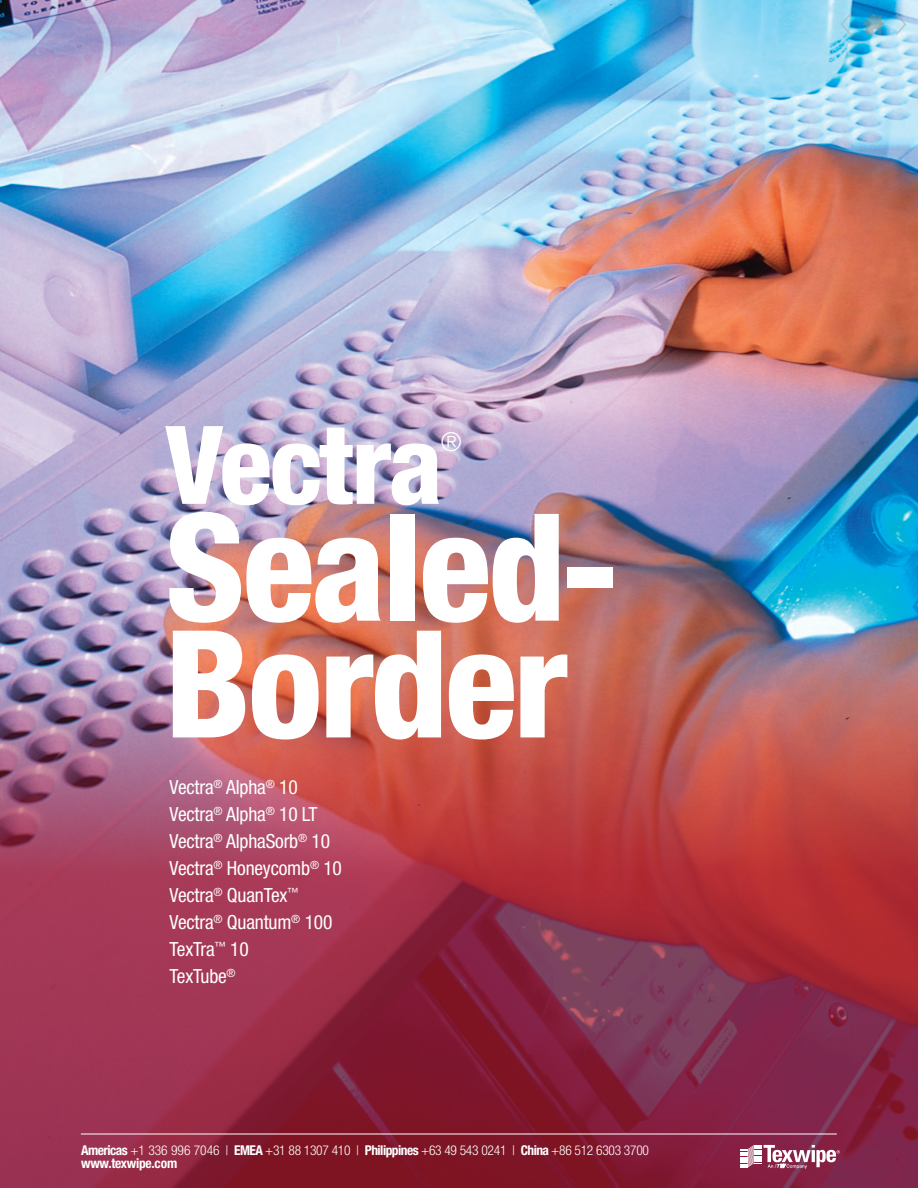
<style>
.page{position:relative;width:918px;height:1188px;background:#fff}
.page>*{position:absolute;margin:0;border:0;box-sizing:border-box;transform-origin:0 0}
.t1{font:800 condensed 149.55px/116.7px "Helvetica Neue";letter-spacing:-.02em;color:#fff}
.t2{font:800 condensed 108.75px "Helvetica Neue";letter-spacing:-.02em;color:#fff}
.t3{font:300 condensed 26.25px "Helvetica Neue";color:#fff}
.Body_N{font:condensed 19.5px "Helvetica Neue";letter-spacing:-.01em;color:#fff}
.t4{font:300 condensed 13.5px/13.5px "Helvetica Neue";letter-spacing:-.02em;color:#fff}
.s1{font-weight:700}
</style>
<div class="page">
<img style="left:0;top:0;width:918px;height:638px">
<img style="left:0;top:638px;width:918px;height:550px">
<svg style="left:862px;top:14px;width:23px;height:21px"></svg>
<svg style="left:894px;top:12px;width:13px;height:25px"></svg>
<svg style="left:840px;top:12px;width:13px;height:25px"></svg>
<svg style="left:740px;top:1145px;width:100px;height:24px"></svg>
<hr style="left:81px;top:1134px;width:756px;height:1px;background:#fff">
<p class="t2" style="left:165px;top:398px;width:279px">Vectra</p>
<p class="t3" style="left:441px;top:427px;width:22px">®</p>
<p class="t1" style="left:165px;top:507px;width:454px">Sealed-<br>Border</p>
<p class="Body_N" style="left:170px;top:776px;width:130px">Vectra<sup>®</sup> Alpha<sup>®</sup> 10</p>
<p class="Body_N" style="left:170px;top:803px;width:150px">Vectra<sup>®</sup> Alpha<sup>®</sup> 10 LT</p>
<p class="Body_N" style="left:170px;top:830px;width:162px">Vectra<sup>®</sup> AlphaSorb<sup>®</sup> 10</p>
<p class="Body_N" style="left:170px;top:857px;width:174px">Vectra<sup>®</sup> Honeycomb<sup>®</sup> 10</p>
<p class="Body_N" style="left:170px;top:884px;width:131px">Vectra<sup>®</sup> QuanTex<sup>™</sup></p>
<p class="Body_N" style="left:170px;top:911px;width:164px">Vectra<sup>®</sup> Quantum<sup>®</sup> 100</p>
<p class="Body_N" style="left:170px;top:938px;width:81px">TexTra<sup>™</sup> 10</p>
<p class="Body_N" style="left:170px;top:965px;width:68px">TexTube<sup>®</sup></p>
<p class="t4" style="left:81px;top:1143px;width:569px"><span class="s1">Americas</span> +1 336 996 7046 | <span class="s1">EMEA</span> +31 88 1307 410 | <span class="s1">Philippines</span> +63 49 543 0241 | <span class="s1">China</span> +86 512 6303 3700 <span class="s1">www.texwipe.com</span></p>
</div>
